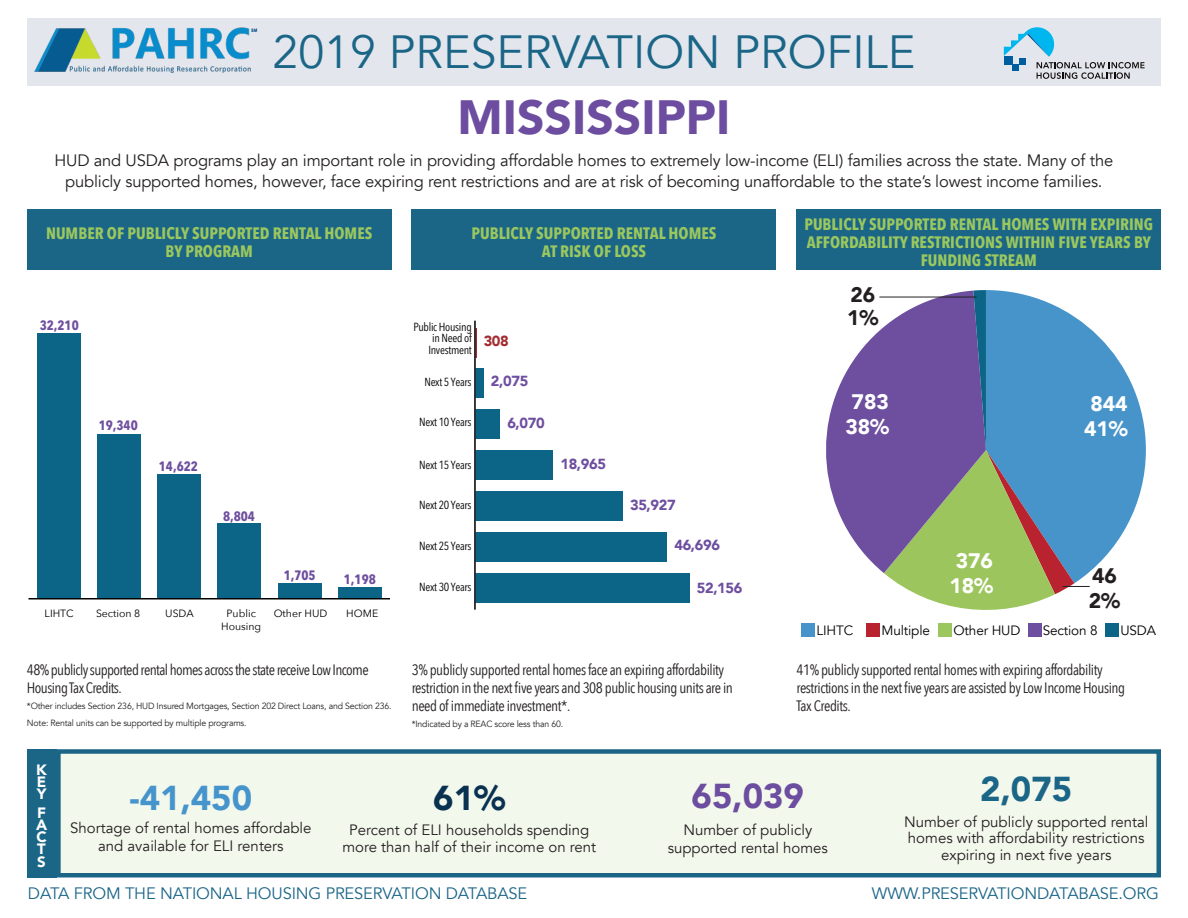
<style>
.page{position:relative;width:1188px;height:918px;background:#fff}
.page>*{position:absolute;margin:0;border:0;box-sizing:border-box;transform-origin:0 0}
.t1{font:900 48px "Avenir";color:#6c4d9f}
.t2{font:46.5px "Avenir";color:#1b6587}
.t3{font:900 34.5px "Avenir";color:#4694cc}
.t4{font:900 34.5px "Avenir";color:#6c4d9f}
.t5{font:900 34.5px "Avenir";color:#1b6587}
.t6{font:900 34.5px "Avenir";color:#093150}
.t7{font:900 21px/24.5px "Avenir";color:#fff;text-align:center}
.t8{font:900 21px/24.5px "Avenir";color:#231f20}
.t9{font:16.5px/21px "Avenir";letter-spacing:-.01em;color:#231f20;text-align:center}
.t10{font:700 16.5px/18px "Avenir Next Condensed";color:#9ac75e;text-align:center}
.t11{font:16.5px "Avenir";letter-spacing:-.01em;color:#1b6587}
.t12{font:15px/18px "Avenir Next Condensed";letter-spacing:-.03em;color:#231f20}
.t13{font:15px/16.5px "Avenir";color:#231f20;text-align:center}
.t14{font:900 15px/12px "Avenir";color:#fff;text-align:justify}
.t15{font:900 14.55px "Avenir";letter-spacing:-.025em;color:#6e4e9f}
.t16{font:900 14.55px "Avenir";color:#a32b30}
.t17{font:700 condensed 13.5px "Avenir Next LT Pro";color:#6e4f9f}
.t18{font:13.5px "Avenir";letter-spacing:-.01em;color:#000}
.t19{font:condensed 11.7px/11.7px "Avenir Next LT Pro";letter-spacing:-.025em;color:#000;text-align:right}
.t20{font:10.5px/12.6px "Avenir Next";color:#000;text-align:center}
.t21{font:9px/16.5px "Avenir";letter-spacing:-.02em;color:#231f20}
</style>
<div class="page">
<div style="left:27px;top:18px;width:1134px;height:68px;background:#e3e7ed"></div>
<svg style="left:1004px;top:27px;width:141px;height:52px"></svg>
<div style="left:27px;top:209px;width:365px;height:61px;background:#1b6587"></div>
<div style="left:412px;top:209px;width:364px;height:61px;background:#1b6587"></div>
<div style="left:797px;top:209px;width:364px;height:61px;background:#1b6587"></div>
<div style="left:27px;top:749px;width:29px;height:129px;background:#1b6587"></div>
<img style="left:34px;top:27px;width:224px;height:46px">
<div style="left:58px;top:752px;width:1101px;height:123px;background:#f3f8ec"></div>
<div style="left:56px;top:749px;width:1105px;height:129px;border:4px solid #1b6587"></div>
<div style="left:37px;top:334px;width:43px;height:264px;background:#0c6587"></div>
<div style="left:97px;top:434px;width:44px;height:164px;background:#0c6587"></div>
<div style="left:157px;top:474px;width:44px;height:124px;background:#0c6587"></div>
<div style="left:218px;top:523px;width:43px;height:75px;background:#0c6587"></div>
<div style="left:278px;top:584px;width:43px;height:14px;background:#0c6587"></div>
<div style="left:338px;top:588px;width:44px;height:10px;background:#0c6587"></div>
<hr style="left:28px;top:598px;width:362px;height:1px;background:#000">
<div style="left:475px;top:369px;width:8px;height:29px;background:#0c6587"></div>
<div style="left:475px;top:410px;width:25px;height:29px;background:#0c6587"></div>
<div style="left:475px;top:450px;width:78px;height:30px;background:#0c6587"></div>
<div style="left:475px;top:491px;width:148px;height:30px;background:#0c6587"></div>
<div style="left:475px;top:532px;width:192px;height:29px;background:#0c6587"></div>
<div style="left:475px;top:573px;width:214px;height:29px;background:#0c6587"></div>
<hr style="left:474px;top:321px;width:2px;height:289px;background:#231f20">
<div style="left:802px;top:623px;width:13px;height:14px;background:#4794cb"></div>
<div style="left:867px;top:623px;width:13px;height:14px;background:#b8232f"></div>
<div style="left:938px;top:623px;width:14px;height:14px;background:#9cc65e"></div>
<div style="left:1028px;top:623px;width:13px;height:14px;background:#6e4f9f"></div>
<div style="left:1105px;top:623px;width:14px;height:14px;background:#0c6587"></div>
<svg style="left:1090px;top:328px;width:56px;height:244px;fill:#4794cb"></svg>
<svg style="left:826px;top:296px;width:58px;height:277px;fill:#6e4f9f"></svg>
<hr style="left:879px;top:297px;width:98px;height:1px;background:#231f20">
<svg style="left:884px;top:290px;width:206px;height:320px;background:#768da3"></svg>
<h2 class="t2" style="left:273px;top:24px;width:644px">2019 PRESERVATION PROFILE</h2>
<h1 class="t1" style="left:458px;top:76px;width:274px">MISSISSIPPI</h1>
<p class="t9" style="left:55px;top:150px;width:1060px">HUD and USDA programs play an important role in providing affordable homes to extremely low-income (ELI) families across the state. Many of the publicly supported homes, however, face expiring rent restrictions and are at risk of becoming unaffordable to the state’s lowest income families.</p>
<p class="t10" style="left:46px;top:224px;width:328px">NUMBER OF PUBLICLY SUPPORTED RENTAL HOMES<br>BY PROGRAM</p>
<p class="t10" style="left:472px;top:224px;width:246px">PUBLICLY SUPPORTED RENTAL HOMES<br>AT RISK OF LOSS</p>
<p class="t10" style="left:804px;top:215px;width:350px">PUBLICLY SUPPORTED RENTAL HOMES WITH EXPIRING<br>AFFORDABILITY RESTRICTIONS WITHIN FIVE YEARS BY<br>FUNDING STREAM</p>
<p class="t17" style="left:40px;top:317px;width:41px">32,210</p>
<p class="t17" style="left:99px;top:417px;width:41px">19,340</p>
<p class="t17" style="left:159px;top:458px;width:41px">14,622</p>
<p class="t17" style="left:223px;top:508px;width:33px">8,804</p>
<p class="t17" style="left:284px;top:567px;width:33px">1,705</p>
<p class="t17" style="left:344px;top:571px;width:33px">1,198</p>
<p class="t20" style="left:45px;top:607px;width:31px">LIHTC</p>
<p class="t20" style="left:96px;top:607px;width:46px">Section 8</p>
<p class="t20" style="left:165px;top:607px;width:30px">USDA</p>
<p class="t20" style="left:221px;top:607px;width:42px">Public<br>Housing</p>
<p class="t20" style="left:274px;top:607px;width:55px">Other HUD</p>
<p class="t20" style="left:346px;top:607px;width:33px">HOME</p>
<p class="t12" style="left:27px;top:660px;width:343px">48% publicly supported rental homes across the state receive Low Income<br>Housing Tax Credits.</p>
<p class="t21" style="left:27px;top:698px;width:366px">*Other includes Section 236, HUD Insured Mortgages, Section 202 Direct Loans, and Section 236.<br>Note: Rental units can be supported by multiple programs.</p>
<p class="t19" style="left:413px;top:321px;width:60px">Public Housing in Need of<br>Investment</p>
<p class="t19" style="left:424px;top:376px;width:49px">Next 5 Years</p>
<p class="t19" style="left:419px;top:416px;width:54px">Next 10 Years</p>
<p class="t19" style="left:419px;top:459px;width:54px">Next 15 Years</p>
<p class="t19" style="left:419px;top:499px;width:54px">Next 20 Years</p>
<p class="t19" style="left:419px;top:540px;width:54px">Next 25 Years</p>
<p class="t19" style="left:419px;top:581px;width:54px">Next 30 Years</p>
<p class="t16" style="left:484px;top:328px;width:27px">308</p>
<p class="t15" style="left:491px;top:368px;width:39px">2,075</p>
<p class="t15" style="left:507px;top:410px;width:39px">6,070</p>
<p class="t15" style="left:560px;top:452px;width:47px">18,965</p>
<p class="t15" style="left:630px;top:493px;width:47px">35,927</p>
<p class="t15" style="left:674px;top:533px;width:47px">46,696</p>
<p class="t15" style="left:697px;top:575px;width:47px">52,156</p>
<p class="t12" style="left:412px;top:660px;width:323px">3% publicly supported rental homes face an expiring affordability restriction in the next five years and 308 public housing units are in need of immediate investment*.</p>
<p class="t21" style="left:412px;top:716px;width:153px">*Indicated by a REAC score less than 60.</p>
<h3 class="t8" style="left:847px;top:282px;width:33px;line-height:23.5px">26<br>1%</h3>
<h3 class="t7" style="left:845px;top:389px;width:45px">783<br>38%</h3>
<h3 class="t7" style="left:949px;top:548px;width:45px">376<br>18%</h3>
<h3 class="t7" style="left:1084px;top:391px;width:45px">844<br>41%</h3>
<h3 class="t8" style="left:1089px;top:563px;width:33px">46<br>2%</h3>
<p class="t18" style="left:816px;top:622px;width:38px">LIHTC</p>
<p class="t18" style="left:882px;top:622px;width:50px">Multiple</p>
<p class="t18" style="left:953px;top:622px;width:68px">Other HUD</p>
<p class="t18" style="left:1043px;top:622px;width:56px">Section 8</p>
<p class="t18" style="left:1120px;top:622px;width:37px">USDA</p>
<p class="t12" style="left:797px;top:660px;width:330px">41% publicly supported rental homes with expiring affordability restrictions in the next five years are assisted by Low Income Housing<br>Tax Credits.</p>
<p class="t14" style="left:36px;top:763px;width:12px">K E Y</p>
<p class="t14" style="left:36px;top:806px;width:13px">F A C T</p>
<p class="t14" style="left:37px;top:855px;width:10px">S</p>
<h3 class="t3" style="left:130px;top:769px;width:124px">-41,450</h3>
<p class="t13" style="left:70px;top:819px;width:243px;line-height:18px">Shortage of rental homes affordable and available for ELI renters</p>
<h3 class="t6" style="left:433px;top:768px;width:74px">61%</h3>
<p class="t13" style="left:342px;top:822px;width:255px">Percent of ELI households spending more than half of their income on rent</p>
<h3 class="t4" style="left:692px;top:767px;width:114px">65,039</h3>
<p class="t13" style="left:668px;top:821px;width:162px;line-height:18px">Number of publicly supported rental homes</p>
<h3 class="t5" style="left:980px;top:760px;width:93px">2,075</h3>
<p class="t13" style="left:904px;top:814px;width:246px">Number of publicly supported rental homes with affordability restrictions expiring in next five years</p>
<p class="t11" style="left:28px;top:884px;width:501px">DATA FROM THE NATIONAL HOUSING PRESERVATION DATABASE</p>
<p class="t11" style="left:872px;top:884px;width:289px">WWW.PRESERVATIONDATABASE.ORG</p>
</div>
